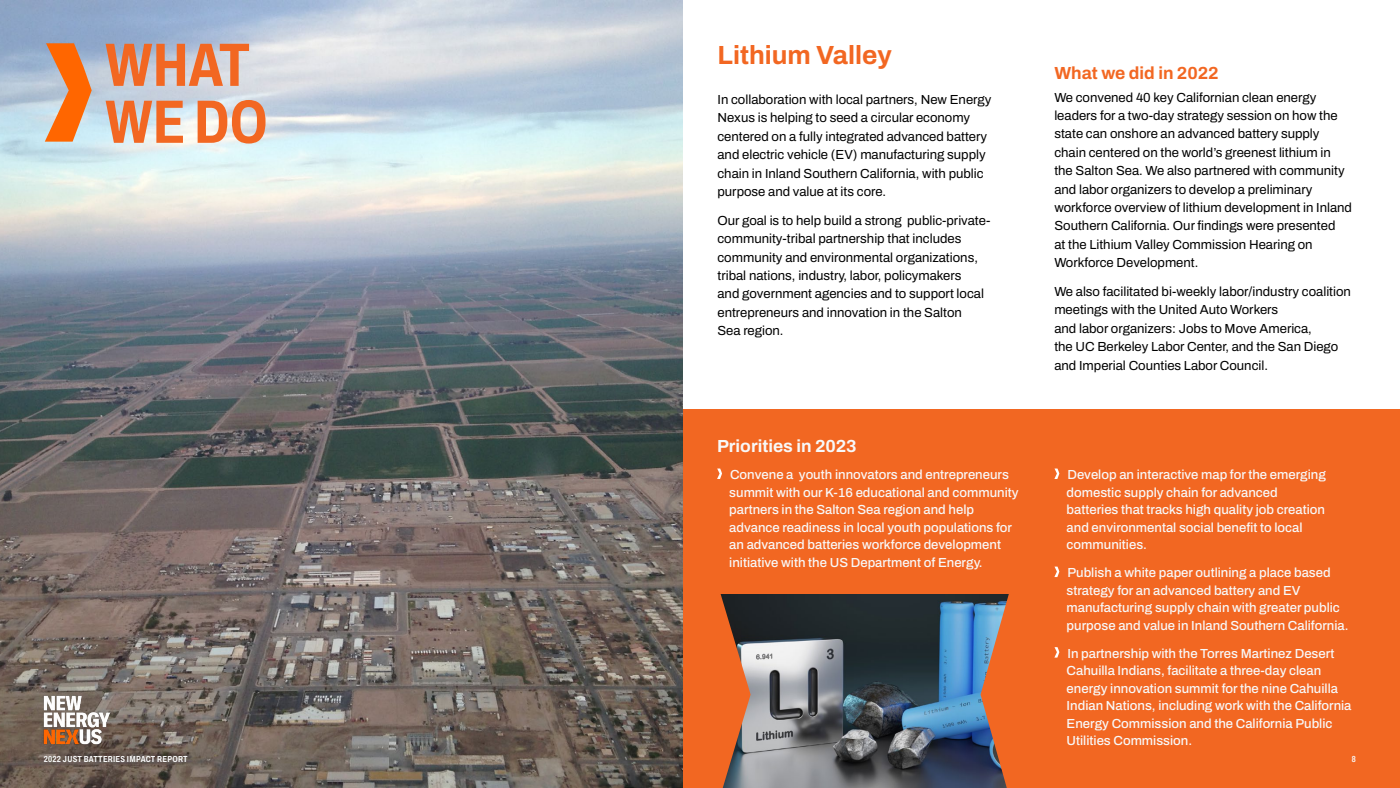
<style>
.page{position:relative;width:1400px;height:788px;background:#fff}
.page>*{position:absolute;margin:0;border:0;box-sizing:border-box;transform-origin:0 0}
.t1{font:700 61.25px/56.9px "Archivo Condensed";color:#f26722}
.t2{font:700 26.25px "Archivo";color:#f26722}
.t3{font:700 17.5px "Archivo";color:#f8f8f8}
.t4{font:700 17.5px "Archivo";color:#f26722}
.t5{font:13.12px/18.4px "Archivo";color:#000}
.t6{font:500 13.12px/17.5px "Archivo";color:#f8f8f8}
.t7{font:700 8.75px "Archivo Condensed";letter-spacing:.03em;color:#f8f8f8}
.t8{font:600 8.75px "Archivo Condensed";color:#f8f8f8}
</style>
<div class="page">
<img style="left:0;top:0;width:682px;height:787px">
<svg style="left:45px;top:43px;width:47px;height:99px;background:#de9566"></svg>
<img style="left:44px;top:695px;width:67px;height:49px">
<div style="left:683px;top:410px;width:354px;height:378px;background:#f26722"></div>
<img style="left:751px;top:594px;width:230px;height:194px">
<div style="left:1033px;top:410px;width:367px;height:378px;background:#f26722"></div>
<svg style="left:720px;top:594px;width:31px;height:194px"></svg>
<svg style="left:981px;top:594px;width:79px;height:194px"></svg>
<svg style="left:717px;top:468px;width:5px;height:11px"></svg>
<svg style="left:1054px;top:468px;width:5px;height:11px"></svg>
<svg style="left:1054px;top:566px;width:5px;height:11px"></svg>
<svg style="left:1054px;top:647px;width:5px;height:10px"></svg>
<h1 class="t1" style="left:105px;top:36px;width:164px">WHAT<br>WE DO</h1>
<p class="t7" style="left:44px;top:752px;width:145px">2022 JUST BATTERIES IMPACT REPORT</p>
<h2 class="t2" style="left:718px;top:35px;width:176px">Lithium Valley</h2>
<p class="t5" style="left:718px;top:90px;width:276px">In collaboration with local partners, New Energy Nexus is helping to seed a circular economy centered on a fully integrated advanced battery and electric vehicle (EV) manufacturing supply chain in Inland Southern California, with public purpose and value at its core.</p>
<p class="t5" style="left:718px;top:211px;width:274px">Our goal is to help build a strong public-private&shy;community-tribal partnership that includes community and environmental organizations, tribal nations, industry, labor, policymakers<br>and government agencies and to support local entrepreneurs and innovation in the Salton<br>Sea region.</p>
<h3 class="t3" style="left:717px;top:433px;width:141px">Priorities in 2023</h3>
<p class="t6" style="left:729px;top:465px;width:291px">Convene a youth innovators and entrepreneurs summit with our K-16 educational and community partners in the Salton Sea region and help advance readiness in local youth populations for an advanced batteries workforce development initiative with the US Department of Energy.</p>
<h3 class="t4" style="left:1054px;top:60px;width:166px">What we did in 2022</h3>
<p class="t5" style="left:1054px;top:88px;width:299px">We convened 40 key Californian clean energy leaders for a two-day strategy session on how the state can onshore an advanced battery supply chain centered on the world’s greenest lithium in the Salton Sea. We also partnered with community and labor organizers to develop a preliminary workforce overview of lithium development in Inland Southern California. Our findings were presented<br>at the Lithium Valley Commission Hearing on Workforce Development.</p>
<p class="t5" style="left:1054px;top:282px;width:298px">We also facilitated bi-weekly labor/industry coalition meetings with the United Auto Workers<br>and labor organizers: Jobs to Move America,<br>the UC Berkeley Labor Center, and the San Diego and Imperial Counties Labor Council.</p>
<p class="t6" style="left:1067px;top:465px;width:261px">Develop an interactive map for the emerging domestic supply chain for advanced batteries that tracks high quality job creation and environmental social benefit to local communities.</p>
<p class="t6" style="left:1067px;top:563px;width:283px">Publish a white paper outlining a place based strategy for an advanced battery and EV manufacturing supply chain with greater public purpose and value in Inland Southern California.</p>
<p class="t6" style="left:1067px;top:644px;width:286px">In partnership with the Torres Martinez Desert Cahuilla Indians, facilitate a three-day clean energy innovation summit for the nine Cahuilla Indian Nations, including work with the California Energy Commission and the California Public Utilities Commission.</p>
<h3 class="t3" style="left:1054px;top:498px;width:141px">Priorities in 2023</h3>
<p class="t8" style="left:1352px;top:752px;width:5px">8</p>
</div>
